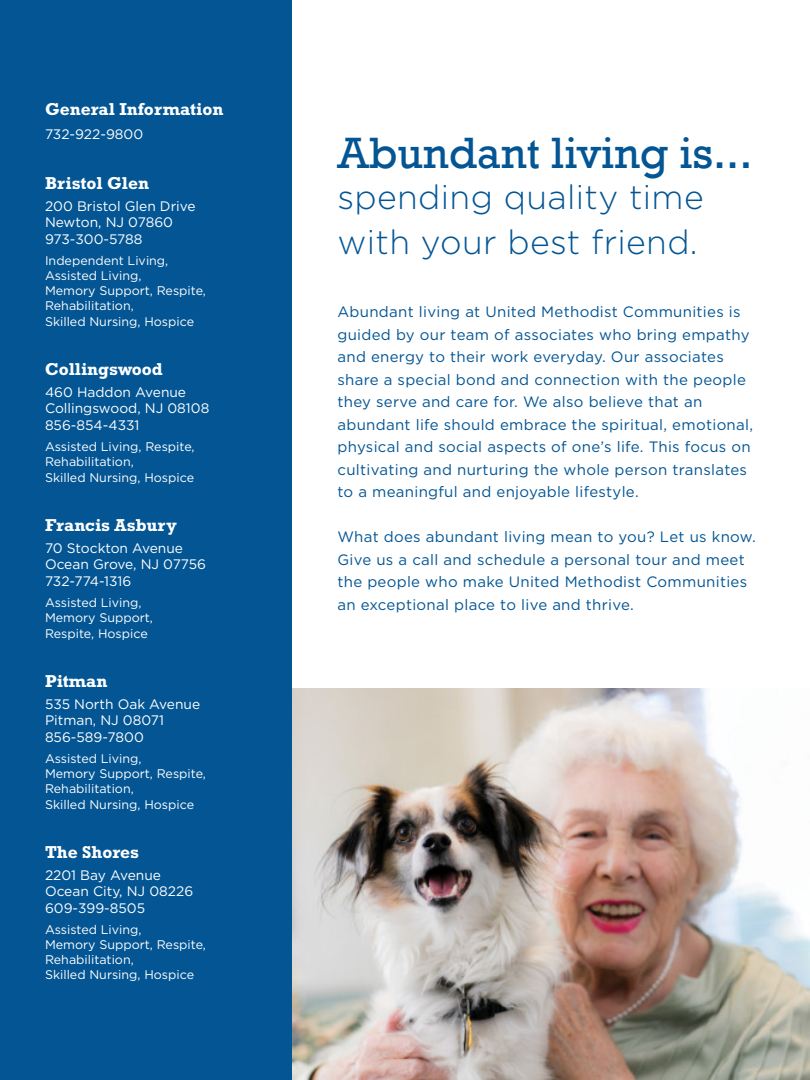
<style>
.page{position:relative;width:810px;height:1080px;background:#fff}
.page>*{position:absolute;margin:0;border:0;box-sizing:border-box;transform-origin:0 0}
.t1{font:45px "Rockwell";color:#035594}
.t2{font:300 33.75px/45px "Gotham";letter-spacing:.01em;color:#035594}
.t3{font:700 17.5px "Rockwell";color:#fff}
.t4{font:15px/22.5px "Gotham";letter-spacing:.02em;color:#035594}
.t5{font:13.75px/16.5px "Gotham";color:#fff}
.t6{font:12.5px/15px "Gotham";color:#fff}
</style>
<div class="page">
<div style="left:0;top:0;width:308px;height:1080px;background:#035594"></div>
<div style="left:293px;top:0;width:517px;height:838px;background:#fff"></div>
<img style="left:292px;top:689px;width:518px;height:391px">
<svg style="left:809px;top:689px;width:1px;height:134px"></svg>
<p class="t3" style="left:45px;top:103px;width:180px">General Information</p>
<p class="t5" style="left:45px;top:126px;width:100px">732-922-9800</p>
<p class="t3" style="left:45px;top:177px;width:106px">Bristol Glen</p>
<p class="t5" style="left:45px;top:199px;width:152px">200 Bristol Glen Drive<br>Newton, NJ 07860<br>973-300-5788</p>
<p class="t6" style="left:45px;top:253px;width:163px">Independent Living,<br>Assisted Living,<br>Memory Support, Respite,<br>Rehabilitation,</p>
<p class="t6" style="left:45px;top:315px;width:151px">Skilled Nursing, Hospice</p>
<p class="t3" style="left:45px;top:363px;width:119px">Collingswood</p>
<p class="t5" style="left:45px;top:385px;width:166px">460 Haddon Avenue<br>Collingswood, NJ 08108<br>856-854-4331</p>
<p class="t6" style="left:45px;top:439px;width:151px">Assisted Living, Respite,<br>Rehabilitation,</p>
<p class="t6" style="left:45px;top:471px;width:151px">Skilled Nursing, Hospice</p>
<p class="t3" style="left:45px;top:519px;width:133px">Francis Asbury</p>
<p class="t5" style="left:45px;top:541px;width:163px">70 Stockton Avenue<br>Ocean Grove, NJ 07756<br>732-774-1316</p>
<p class="t6" style="left:45px;top:595px;width:109px">Assisted Living,<br>Memory Support,</p>
<p class="t6" style="left:45px;top:627px;width:104px">Respite, Hospice</p>
<p class="t3" style="left:45px;top:675px;width:64px">Pitman</p>
<p class="t5" style="left:45px;top:697px;width:157px">535 North Oak Avenue<br>Pitman, NJ 08071<br>856-589-7800</p>
<p class="t6" style="left:45px;top:751px;width:163px">Assisted Living,<br>Memory Support, Respite,<br>Rehabilitation,</p>
<p class="t6" style="left:45px;top:798px;width:151px">Skilled Nursing, Hospice</p>
<p class="t3" style="left:45px;top:846px;width:96px">The Shores</p>
<p class="t5" style="left:45px;top:868px;width:150px">2201 Bay Avenue<br>Ocean City, NJ 08226<br>609-399-8505</p>
<p class="t6" style="left:45px;top:922px;width:163px">Assisted Living,<br>Memory Support, Respite,<br>Rehabilitation,<br>Skilled Nursing, Hospice</p>
<h1 class="t1" style="left:338px;top:137px;width:417px">Abundant living is...</h1>
<h2 class="t2" style="left:338px;top:176px;width:368px">spending quality time with your best friend.</h2>
<p class="t4" style="left:338px;top:302px;width:417px">Abundant living at United Methodist Communities is guided by our team of associates who bring empathy and energy to their work everyday. Our associates share a special bond and connection with the people they serve and care for. We also believe that an abundant life should embrace the spiritual, emotional, physical and social aspects of one’s life. This focus on cultivating and nurturing the whole person translates to a meaningful and enjoyable lifestyle.</p>
<p class="t4" style="left:338px;top:527px;width:420px">What does abundant living mean to you? Let us know.<br>Give us a call and schedule a personal tour and meet the people who make United Methodist Communities an exceptional place to live and thrive.</p>
</div>
